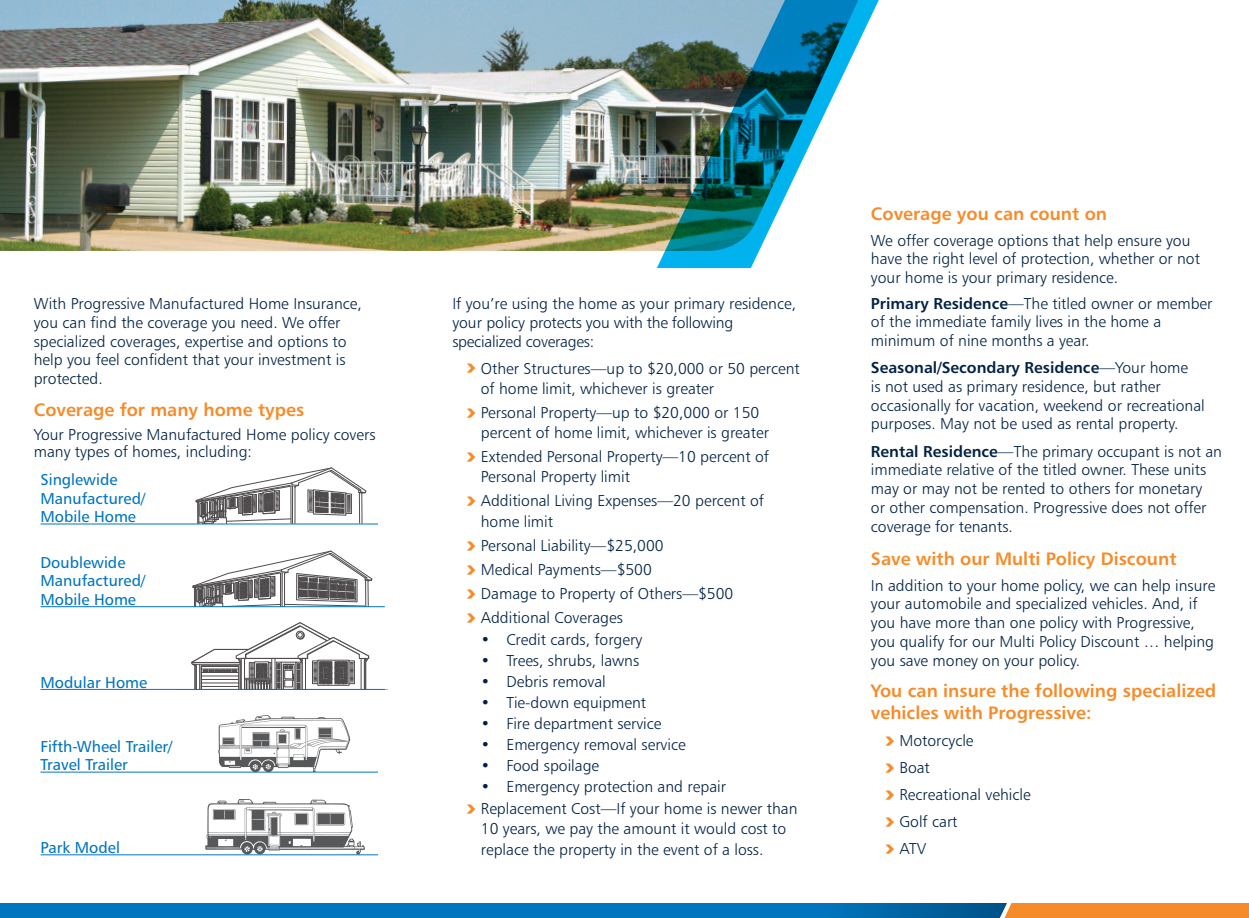
<style>
.page{position:relative;width:1249px;height:918px;background:#fff}
.page>*{position:absolute;margin:0;border:0;box-sizing:border-box;transform-origin:0 0}
.Body{font:18px/21.6px "Humanist 777 BT Bold B";color:#f68b29}
.Sub_Headings{font:18px "Humanist 777 BT Bold B";color:#f68b29}
.Body-2{font:15.75px/18.8px "Humanist 777 BT Light B";color:#002144}
.Bullet{font:15.75px/20.2px "Humanist 777 BT Light B";color:#002144}
.Body-3{font:15.75px/18.8px "Humanist 777 BT Roman B";color:#0075bf}
.s1{font-family:"Humanist 777 BT Bold B";font-size:22.5px;color:#f68b29}
.s2{font-family:"Humanist 777 BT Bold B"}
</style>
<div class="page">
<img style="left:0;top:0;width:657px;height:251px">
<svg style="left:0;top:903px;width:1249px;height:15px;background:#30779e"></svg>
<img style="left:196px;top:715px;width:161px;height:57px">
<img style="left:195px;top:799px;width:175px;height:57px">
<svg style="left:190px;top:622px;width:180px;height:67px"></svg>
<svg style="left:192px;top:550px;width:181px;height:56px"></svg>
<svg style="left:193px;top:467px;width:176px;height:57px"></svg>
<hr style="left:40px;top:524px;width:338px;height:1px;background:#0075bf">
<hr style="left:40px;top:606px;width:345px;height:1px;background:#0075bf">
<hr style="left:40px;top:689px;width:345px;height:1px;background:#0075bf">
<hr style="left:40px;top:772px;width:338px;height:1px;background:#0075bf">
<hr style="left:40px;top:854px;width:338px;height:1px;background:#0075bf">
<img style="left:657px;top:0;width:222px;height:268px">
<p class="Body-2" style="left:34px;top:294px;width:330px">With Progressive Manufactured Home Insurance, you can find the coverage you need. We offer specialized coverages, expertise and options to help you feel confident that your investment is protected.</p>
<p class="Body" style="left:34px;top:398px;width:272px">Coverage for many home types</p>
<p class="Body-2" style="left:34px;top:426px;width:343px;line-height:17.2px">Your Progressive Manufactured Home policy covers many types of homes, including:</p>
<p class="Body-3" style="left:40px;top:470px;width:106px">Singlewide<br>Manufactured/<br>Mobile Home</p>
<p class="Body-3" style="left:40px;top:552px;width:106px">Doublewide<br>Manufactured/<br>Mobile Home</p>
<p class="Body-3" style="left:40px;top:673px;width:108px">Modular Home</p>
<p class="Body-3" style="left:40px;top:737px;width:134px">Fifth-Wheel Trailer/<br>Travel Trailer</p>
<p class="Body-3" style="left:40px;top:838px;width:81px">Park Model</p>
<p class="Body-2" style="left:452px;top:294px;width:345px">If you’re using the home as your primary residence, your policy protects you with the following specialized coverages:</p>
<p class="Bullet" style="left:481px;top:358px;width:320px;text-indent:-15px"><span class="s1">›</span> Other Structures—up to $20,000 or 50 percent of home limit, whichever is greater</p>
<p class="Bullet" style="left:481px;top:402px;width:290px;text-indent:-15px"><span class="s1">›</span> Personal Property—up to $20,000 or 150 percent of home limit, whichever is greater</p>
<p class="Bullet" style="left:481px;top:446px;width:290px;text-indent:-15px"><span class="s1">›</span> Extended Personal Property—10 percent of<br>Personal Property limit</p>
<p class="Bullet" style="left:481px;top:491px;width:284px;text-indent:-15px"><span class="s1">›</span> Additional Living Expenses—20 percent of home limit</p>
<p class="Bullet" style="left:466px;top:535px;width:199px"><span class="s1">›</span> Personal Liability—$25,000</p>
<p class="Bullet" style="left:466px;top:559px;width:188px"><span class="s1">›</span> Medical Payments—$500</p>
<p class="Bullet" style="left:466px;top:583px;width:269px"><span class="s1">›</span> Damage to Property of Others—$500</p>
<p class="Bullet" style="left:466px;top:607px;width:158px"><span class="s1">›</span> Additional Coverages</p>
<p class="Bullet" style="left:481px;top:629px;width:163px">• Credit cards, forgery</p>
<p class="Bullet" style="left:481px;top:650px;width:160px">• Trees, shrubs, lawns</p>
<p class="Bullet" style="left:481px;top:671px;width:126px">• Debris removal</p>
<p class="Bullet" style="left:481px;top:692px;width:167px">• Tie-down equipment</p>
<p class="Bullet" style="left:481px;top:713px;width:182px">• Fire department service</p>
<p class="Bullet" style="left:481px;top:734px;width:206px">• Emergency removal service</p>
<p class="Bullet" style="left:481px;top:755px;width:120px">• Food spoilage</p>
<p class="Bullet" style="left:481px;top:776px;width:247px">• Emergency protection and repair</p>
<p class="Bullet" style="left:481px;top:798px;width:318px;text-indent:-15px"><span class="s1">›</span> Replacement Cost—If your home is newer than<br>10 years, we pay the amount it would cost to replace the property in the event of a loss.</p>
<p class="Sub_Headings" style="left:871px;top:202px;width:238px">Coverage you can count on</p>
<p class="Body-2" style="left:871px;top:230px;width:331px">We offer coverage options that help ensure you have the right level of protection, whether or not your home is your primary residence.</p>
<p class="Body-2" style="left:871px;top:293px;width:343px"><span class="s2">Primary Residence</span>—The titled owner or member of the immediate family lives in the home a minimum of nine months a year.</p>
<p class="Body-2" style="left:871px;top:358px;width:335px"><span class="s2">Seasonal/Secondary Residence</span>—Your home<br>is not used as primary residence, but rather occasionally for vacation, weekend or recreational purposes. May not be used as rental property.</p>
<p class="Body-2" style="left:871px;top:442px;width:353px"><span class="s2">Rental Residence</span>—The primary occupant is not an immediate relative of the titled owner. These units may or may not be rented to others for monetary<br>or other compensation. Progressive does not offer coverage for tenants.</p>
<p class="Sub_Headings" style="left:871px;top:547px;width:307px">Save with our Multi Policy Discount</p>
<p class="Body-2" style="left:871px;top:576px;width:346px">In addition to your home policy, we can help insure your automobile and specialized vehicles. And, if you have more than one policy with Progressive, you qualify for our Multi Policy Discount … helping you save money on your policy.</p>
<p class="Body" style="left:871px;top:680px;width:347px">You can insure the following specialized vehicles with Progressive:</p>
<p class="Bullet" style="left:884px;top:730px;width:91px"><span class="s1">›</span> Motorcycle</p>
<p class="Bullet" style="left:884px;top:757px;width:47px"><span class="s1">›</span> Boat</p>
<p class="Bullet" style="left:884px;top:784px;width:148px"><span class="s1">›</span> Recreational vehicle</p>
<p class="Bullet" style="left:884px;top:811px;width:75px"><span class="s1">›</span> Golf cart</p>
<p class="Bullet" style="left:884px;top:838px;width:43px"><span class="s1">›</span> ATV</p>
</div>
